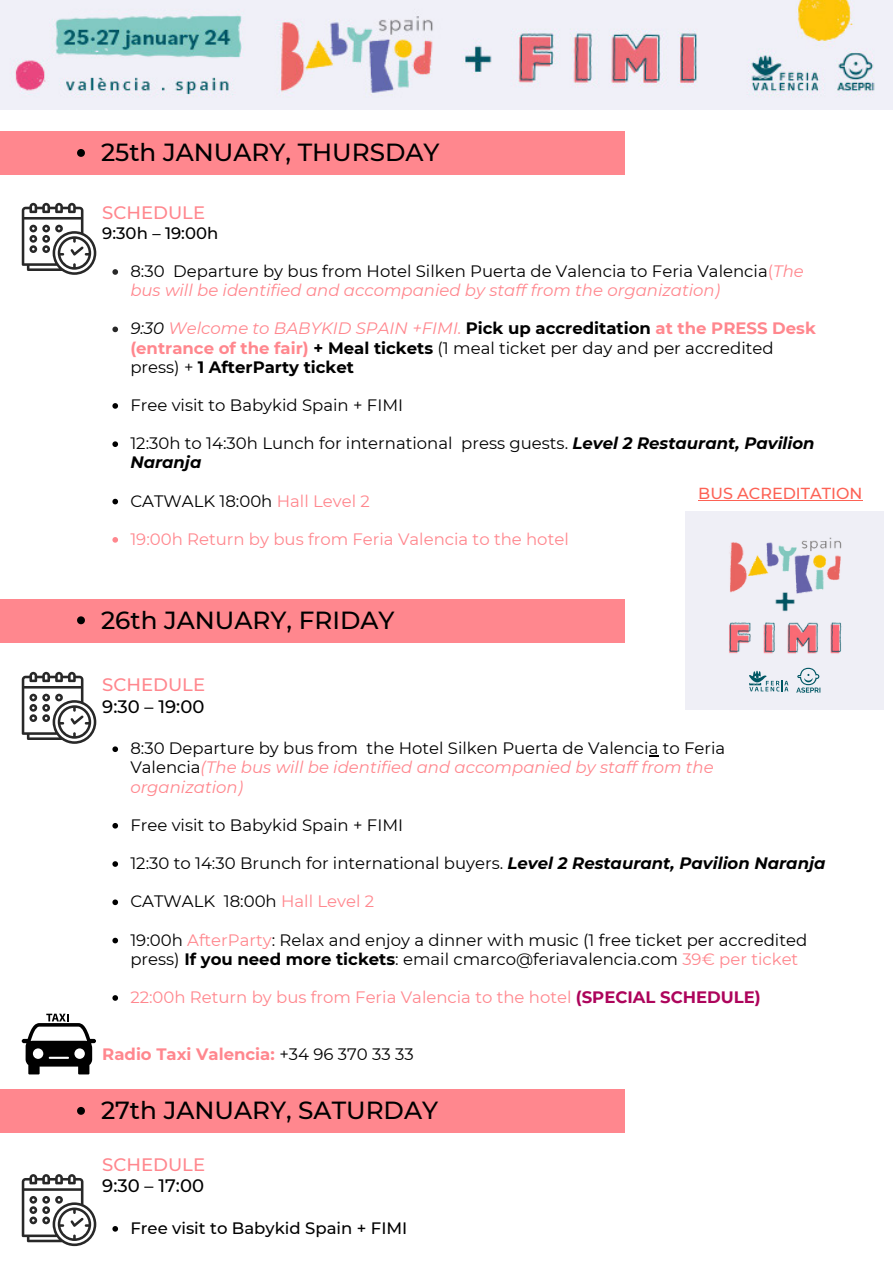
<style>
.page{position:relative;width:893px;height:1264px;background:#fff}
.page>*{position:absolute;margin:0;border:0;box-sizing:border-box;transform-origin:0 0}
.t1{font:500 24.75px "Montserrat";color:#000}
.t2{font:500 18px "Montserrat";color:#ff878e}
.t3{font:500 18px "Montserrat";color:#000}
.t4{font:16.5px/19.2px "Montserrat";color:#000}
.t5{font:700 16.5px/19.2px "Montserrat";color:#000}
.t6{font:16.5px "Montserrat";color:#ff878e}
.t7{font:500 16.5px "Montserrat";color:#000}
.t8{font:700 16.5px "Montserrat";color:#ff878e}
.t9{font:500 15.9px "Montserrat";color:#fd6255}
.s1{color:#ff878e}
.s2{font-style:italic;color:#ff878e}
.s3{font-weight:400;font-style:italic}
.s4{font-weight:400;font-style:italic;color:#ff878e}
.s5{font-weight:400}
.s6{font-weight:700;font-style:italic}
.s7{font-weight:700}
.s8{font-weight:700;color:#ad045b}
.s9{font-weight:400;color:#000}
</style>
<div class="page">
<div style="left:0;top:131px;width:624px;height:44px;background:#ff878e"></div>
<svg style="left:22px;top:203px;width:74px;height:72px"></svg>
<img style="left:0;top:0;width:892px;height:110px">
<div style="left:685px;top:511px;width:199px;height:199px;background:#efeff6"></div>
<img style="left:729px;top:537px;width:113px;height:117px">
<svg style="left:112px;top:269px;width:6px;height:6px"></svg>
<svg style="left:112px;top:326px;width:6px;height:6px"></svg>
<svg style="left:112px;top:403px;width:6px;height:6px"></svg>
<svg style="left:112px;top:441px;width:6px;height:6px"></svg>
<svg style="left:112px;top:499px;width:6px;height:5px"></svg>
<svg style="left:112px;top:537px;width:6px;height:5px"></svg>
<svg style="left:77px;top:149px;width:8px;height:8px"></svg>
<hr style="left:698px;top:500px;width:164px;height:1px;background:#fd6255">
<svg style="left:749px;top:670px;width:39px;height:21px"></svg>
<svg style="left:796px;top:667px;width:24px;height:25px"></svg>
<div style="left:0;top:599px;width:624px;height:43px;background:#ff878e"></div>
<svg style="left:22px;top:672px;width:74px;height:71px"></svg>
<svg style="left:112px;top:746px;width:6px;height:6px"></svg>
<svg style="left:112px;top:823px;width:6px;height:5px"></svg>
<svg style="left:112px;top:861px;width:6px;height:5px"></svg>
<svg style="left:112px;top:899px;width:6px;height:6px"></svg>
<svg style="left:112px;top:937px;width:6px;height:6px"></svg>
<svg style="left:112px;top:995px;width:6px;height:5px"></svg>
<svg style="left:77px;top:616px;width:8px;height:8px"></svg>
<div style="left:0;top:1089px;width:624px;height:44px;background:#ff878e"></div>
<svg style="left:77px;top:1107px;width:8px;height:7px"></svg>
<svg style="left:22px;top:1174px;width:74px;height:72px"></svg>
<svg style="left:112px;top:1226px;width:6px;height:5px"></svg>
<svg style="left:22px;top:1013px;width:74px;height:61px"></svg>
<p class="t1" style="left:101px;top:137px;width:340px">25th JANUARY, THURSDAY</p>
<p class="t2" style="left:102px;top:201px;width:104px">SCHEDULE</p>
<p class="t7" style="left:102px;top:223px;width:117px">9:30h – 19:00h</p>
<p class="t4" style="left:130px;top:261px;width:675px">8:30 Departure by bus from Hotel Silken Puerta de Valencia to Feria Valencia<span class="s1">(</span><span class="s2">The bus will be identified and accompanied by staff from the organization)</span></p>
<p class="t5" style="left:130px;top:319px;width:687px"><span class="s3">9:30</span> <span class="s4">Welcome to BABYKID SPAIN +FIMI.</span> Pick up accreditation <span class="s1">at the PRESS Desk (entrance of the fair)</span> + Meal tickets <span class="s5">(1 meal ticket per day and per accredited press) +</span> 1 AfterParty ticket</p>
<p class="t4" style="left:130px;top:395px;width:274px">Free visit to Babykid Spain + FIMI</p>
<p class="t4" style="left:130px;top:434px;width:685px">12:30h to 14:30h Lunch for international press guests. <span class="s6">Level 2 Restaurant, Pavilion<br>Naranja</span></p>
<p class="t4" style="left:130px;top:491px;width:241px">CATWALK 18:00h <span class="s1">Hall Level 2</span></p>
<p class="t6" style="left:130px;top:529px;width:440px">19:00h Return by bus from Feria Valencia to the hotel</p>
<p class="t9" style="left:698px;top:484px;width:166px">BUS ACREDITATION</p>
<p class="t1" style="left:101px;top:604px;width:295px">26th JANUARY, FRIDAY</p>
<p class="t2" style="left:102px;top:674px;width:104px">SCHEDULE</p>
<p class="t3" style="left:102px;top:695px;width:104px">9:30 – 19:00</p>
<p class="t4" style="left:130px;top:738px;width:596px">8:30 Departure by bus from the Hotel Silken Puerta de Valencia to Feria<br>Valencia<span class="s2">(The bus will be identified and accompanied by staff from the organization)</span></p>
<p class="t4" style="left:130px;top:815px;width:274px">Free visit to Babykid Spain + FIMI</p>
<p class="t4" style="left:130px;top:853px;width:696px">12:30 to 14:30 Brunch for international buyers. <span class="s6">Level 2 Restaurant, Pavilion Naranja</span></p>
<p class="t4" style="left:130px;top:891px;width:245px">CATWALK 18:00h <span class="s1">Hall Level 2</span></p>
<p class="t4" style="left:130px;top:930px;width:678px">19:00h <span class="s1">AfterParty</span>: Relax and enjoy a dinner with music (1 free ticket per accredited press) <span class="s7">If you need more tickets</span>: email cmarco@feriavalencia.com <span class="s1">39€ per ticket</span></p>
<p class="t6" style="left:130px;top:987px;width:632px">22:00h Return by bus from Feria Valencia to the hotel <span class="s8">(SPECIAL SCHEDULE)</span></p>
<p class="t8" style="left:102px;top:1044px;width:313px">Radio Taxi Valencia: <span class="s9">+34 96 370 33 33</span></p>
<p class="t1" style="left:101px;top:1095px;width:338px">27th JANUARY, SATURDAY</p>
<p class="t2" style="left:102px;top:1153px;width:104px">SCHEDULE</p>
<p class="t3" style="left:102px;top:1174px;width:103px">9:30 – 17:00</p>
<p class="t7" style="left:130px;top:1217px;width:278px">Free visit to Babykid Spain + FIMI</p>
</div>
